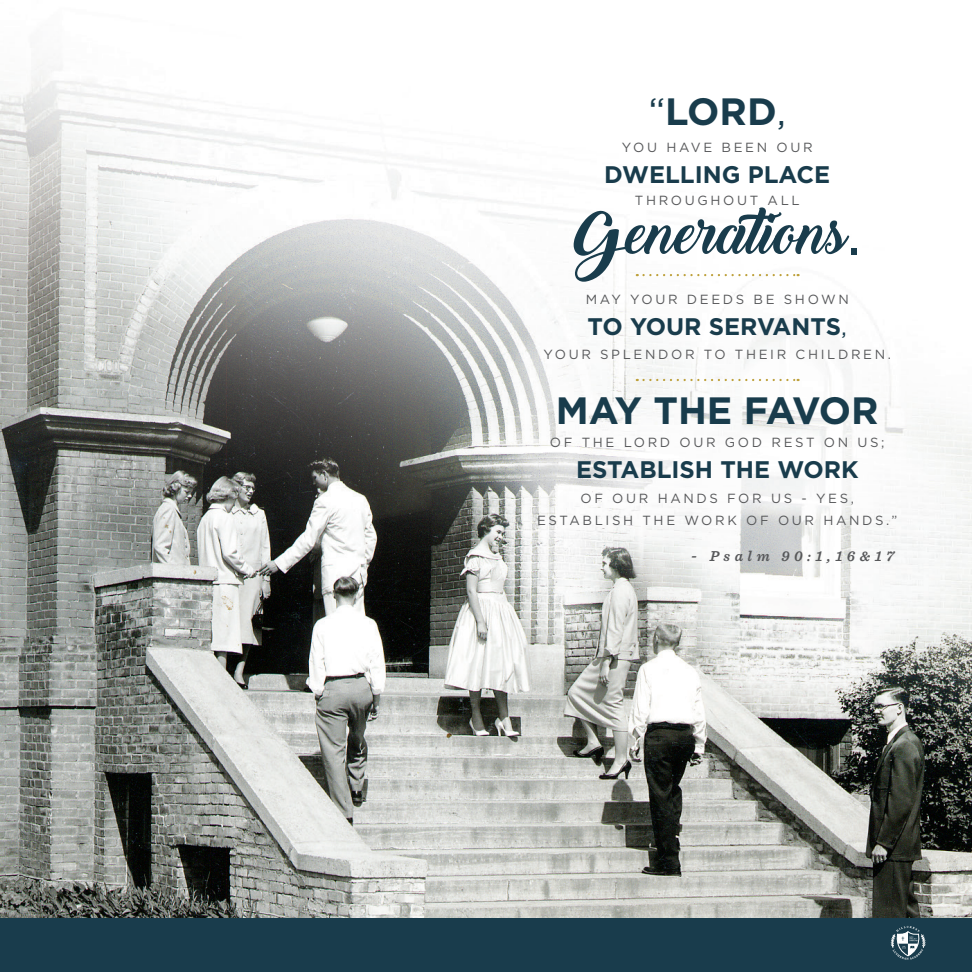
<style>
.page{position:relative;width:972px;height:972px;background:#fff}
.page>*{position:absolute;margin:0;border:0;box-sizing:border-box;transform-origin:0 0}
.t1{font:57.45px "Backto Black Demo";color:#193c4c}
.t2{font:700 38.1px "Gotham";letter-spacing:-.025em;color:#193c4c}
.t3{font:700 38.1px "Gotham";color:#193c4c}
.t4{font:700 24px "Gotham";color:#193c4c}
.t5{font:italic 600 15px "Sentinel";letter-spacing:.3em;color:#57585a}
.t6{font:13.2px "Gotham";letter-spacing:.2em;color:#57585a}
.s1{font-weight:400}
.s2{font-family:"Gotham"}
.s3{font-size:16.5px}
</style>
<div class="page">
<div style="left:0;top:917px;width:972px;height:55px;background:#193c4c"></div>
<svg style="left:891px;top:926px;width:35px;height:34px"></svg>
<img style="left:0;top:64px;width:972px;height:854px">
<svg style="left:637px;top:274px;width:162px;height:2px"></svg>
<svg style="left:637px;top:379px;width:162px;height:2px"></svg>
<p class="t3" style="left:648px;top:87px;width:139px"><span class="s1">“</span>LORD<span class="s1">,</span></p>
<p class="t6" style="left:622px;top:139px;width:192px">YOU HAVE BEEN OUR</p>
<p class="t4" style="left:604px;top:158px;width:227px">DWELLING PLACE</p>
<p class="t6" style="left:635px;top:192px;width:166px">THROUGHOUT ALL</p>
<p class="t1" style="left:573px;top:201px;width:290px">Generations<span class="s2">.</span></p>
<p class="t6" style="left:586px;top:291px;width:265px">MAY YOUR DEEDS BE SHOWN</p>
<p class="t4" style="left:588px;top:311px;width:261px">TO YOUR SERVANTS<span class="s1">,</span></p>
<p class="t6" style="left:543px;top:346px;width:349px">YOUR SPLENDOR TO THEIR CHILDREN.</p>
<p class="t2" style="left:556px;top:386px;width:324px">MAY THE FAVOR</p>
<p class="t6" style="left:550px;top:434px;width:336px">OF THE LORD OUR GOD REST ON US;</p>
<p class="t4" style="left:576px;top:454px;width:284px">ESTABLISH THE WORK</p>
<p class="t6" style="left:580px;top:490px;width:275px">OF OUR HANDS FOR US - YES,</p>
<p class="t6" style="left:537px;top:512px;width:362px">ESTABLISH THE WORK OF OUR HANDS.”</p>
<p class="t5" style="left:691px;top:544px;width:205px"><span class="s3">-</span> Psalm 90:1,16&amp;17</p>
</div>
